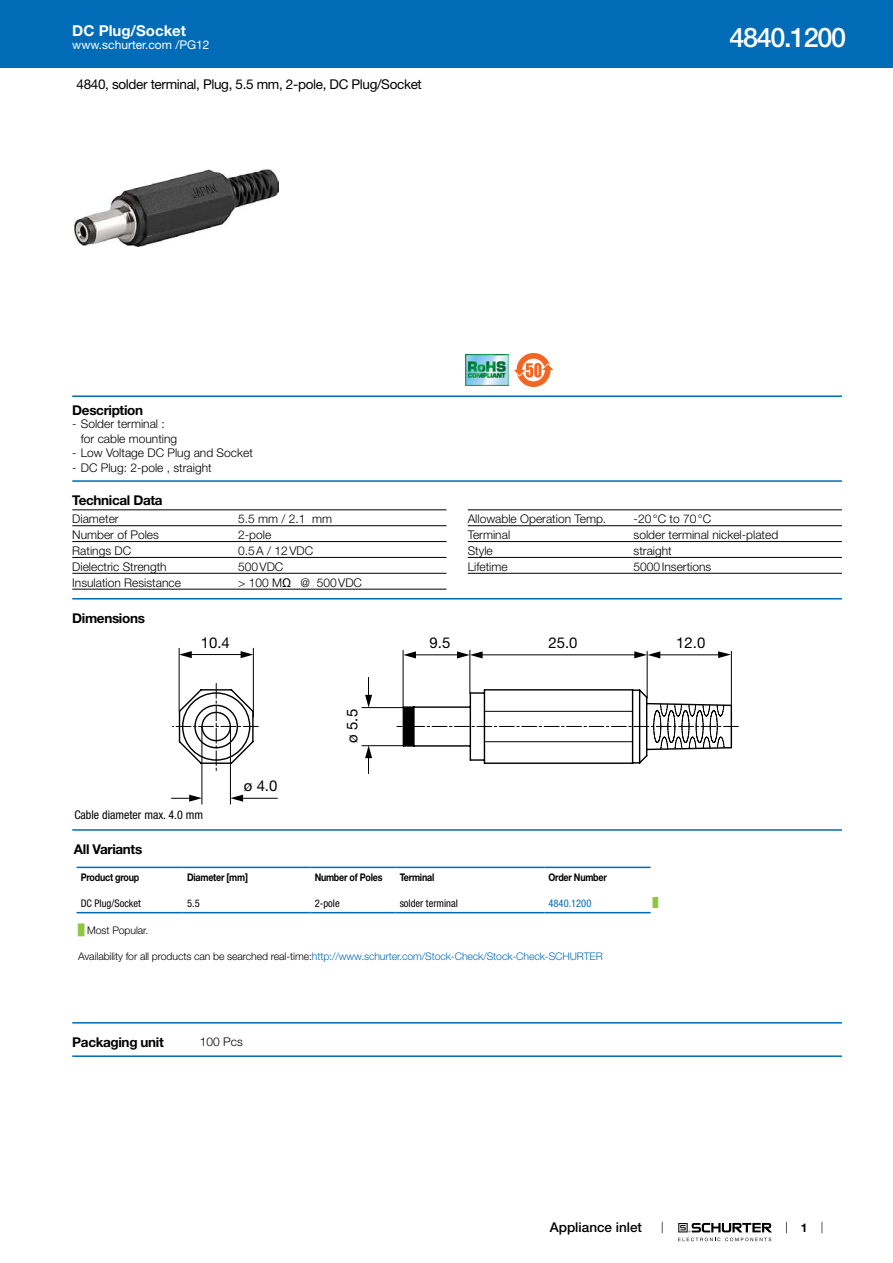
<style>
.page{position:relative;width:893px;height:1263px;background:#fff}
.page>*{position:absolute;margin:0;border:0;box-sizing:border-box;transform-origin:0 0}
.t1{font:500 27px "Helvetica Neue LT";letter-spacing:-.05em;color:#fff}
.t2{font:15px "Helvetica Neue LT";color:#000}
.t3{font:700 15px "Helvetica Neue LT";color:#fff}
.t4{font:700 13.5px "Helvetica Neue LT";letter-spacing:-.025em;color:#000}
.t5{font:13.5px "Helvetica Neue LT";letter-spacing:-.025em;color:#000}
.t6{font:500 13.5px "Helvetica Neue LT";color:#000}
.t7{font:300 12px/14.4px "Helvetica Neue LT";color:#000}
.t8{font:condensed 12px "Helvetica Neue LT";color:#000}
.t9{font:12px "Helvetica Neue LT";color:#fff}
.t10{font:700 12px "Helvetica Neue LT";color:#000}
.t11{font:300 10.5px "Helvetica Neue LT";letter-spacing:-.01em;color:#006bb6}
.t12{font:700 10.5px "Helvetica Neue LT";letter-spacing:-.025em;color:#000;scale:.85 1}
.t13{font:condensed 10.5px "Helvetica Neue LT";color:#000}
.t14{font:300 10.5px "Helvetica Neue LT";letter-spacing:-.01em;color:#000}
.t15{font:condensed 10.5px "Helvetica Neue LT";color:#006bb6}
.t16{font:9px "Arial Unicode MS";color:#8dc63f}
.s1{font-family:"Arial Unicode MS";font-weight:400}
.s2{font-family:"Arial Unicode MS";font-weight:400;color:#8dc63f}
.s3{color:#000}
</style>
<div class="page">
<svg style="left:678px;top:1223px;width:94px;height:18px"></svg>
<div style="left:0;top:0;width:893px;height:68px;background:#006bb6"></div>
<img style="left:74px;top:170px;width:205px;height:77px">
<img style="left:466px;top:354px;width:42px;height:32px">
<svg style="left:517px;top:353px;width:34px;height:34px"></svg>
<div style="left:522px;top:359px;width:23px;height:22px;background:#fff;border-radius:50%"></div>
<svg style="left:514px;top:363px;width:40px;height:15px"></svg>
<hr style="left:72px;top:395px;width:770px;height:2px;background:#006bb6">
<hr style="left:72px;top:480px;width:770px;height:2px;background:#006bb6">
<hr style="left:72px;top:509px;width:374px;height:1px;background:#000">
<hr style="left:72px;top:525px;width:374px;height:1px;background:#000">
<hr style="left:72px;top:541px;width:374px;height:1px;background:#000">
<hr style="left:72px;top:557px;width:374px;height:1px;background:#000">
<hr style="left:72px;top:573px;width:374px;height:1px;background:#000">
<hr style="left:72px;top:589px;width:374px;height:1px;background:#000">
<hr style="left:468px;top:509px;width:374px;height:1px;background:#000">
<hr style="left:468px;top:525px;width:374px;height:1px;background:#000">
<hr style="left:468px;top:541px;width:374px;height:1px;background:#000">
<hr style="left:468px;top:557px;width:374px;height:1px;background:#000">
<hr style="left:468px;top:573px;width:374px;height:1px;background:#000">
<hr style="left:72px;top:598px;width:770px;height:1px;background:#006bb6">
<hr style="left:478px;top:654px;width:161px;height:1px;background:#000">
<hr style="left:411px;top:654px;width:54px;height:1px;background:#000">
<hr style="left:187px;top:654px;width:60px;height:1px;background:#000">
<hr style="left:237px;top:798px;width:40px;height:1px;background:#000">
<hr style="left:654px;top:654px;width:66px;height:1px;background:#000">
<hr style="left:647px;top:651px;width:1px;height:47px;background:#000">
<hr style="left:470px;top:650px;width:1px;height:43px;background:#000">
<hr style="left:403px;top:650px;width:1px;height:57px;background:#000">
<hr style="left:179px;top:648px;width:1px;height:63px;background:#000">
<hr style="left:253px;top:648px;width:1px;height:69px;background:#000">
<hr style="left:731px;top:651px;width:1px;height:54px;background:#000">
<hr style="left:230px;top:727px;width:1px;height:77px;background:#000">
<hr style="left:202px;top:727px;width:1px;height:77px;background:#000">
<svg style="left:718px;top:651px;width:13px;height:7px"></svg>
<svg style="left:457px;top:651px;width:26px;height:7px"></svg>
<svg style="left:403px;top:651px;width:13px;height:7px"></svg>
<svg style="left:179px;top:651px;width:13px;height:7px"></svg>
<svg style="left:241px;top:651px;width:12px;height:7px"></svg>
<svg style="left:634px;top:651px;width:26px;height:7px"></svg>
<svg style="left:230px;top:795px;width:13px;height:7px"></svg>
<svg style="left:172px;top:795px;width:30px;height:7px"></svg>
<svg style="left:172px;top:677px;width:566px;height:97px"></svg>
<hr style="left:72px;top:829px;width:770px;height:2px;background:#006bb6">
<svg style="left:77px;top:868px;width:574px;height:46px"></svg>
<hr style="left:77px;top:867px;width:106px;height:1px;background:#006bb6">
<hr style="left:183px;top:867px;width:127px;height:1px;background:#006bb6">
<hr style="left:310px;top:867px;width:85px;height:1px;background:#006bb6">
<hr style="left:395px;top:867px;width:149px;height:1px;background:#006bb6">
<hr style="left:544px;top:867px;width:107px;height:1px;background:#006bb6">
<hr style="left:77px;top:912px;width:106px;height:1px;background:#006bb6">
<hr style="left:183px;top:912px;width:127px;height:1px;background:#006bb6">
<hr style="left:310px;top:912px;width:85px;height:1px;background:#006bb6">
<hr style="left:395px;top:912px;width:149px;height:1px;background:#006bb6">
<hr style="left:544px;top:912px;width:107px;height:1px;background:#006bb6">
<hr style="left:72px;top:1022px;width:770px;height:1px;background:#006bb6">
<hr style="left:72px;top:1055px;width:770px;height:2px;background:#006bb6">
<p class="t3" style="left:72px;top:21px;width:115px">DC Plug/Socket</p>
<p class="t9" style="left:72px;top:38px;width:139px">www.schurter.com /PG12</p>
<p class="t5" style="left:77px;top:76px;width:347px">4840, solder terminal, Plug, 5.5 mm, 2-pole, DC Plug/Socket</p>
<h1 class="t1" style="left:729px;top:21px;width:118px">4840.1200</h1>
<p class="t4" style="left:72px;top:401px;width:72px">Description</p>
<p class="t7" style="left:81px;top:417px;width:98px;text-indent:-9px">- Solder terminal : for cable mounting</p>
<p class="t7" style="left:72px;top:445px;width:182px">- Low Voltage DC Plug and Socket</p>
<p class="t7" style="left:72px;top:460px;width:141px">- DC Plug: 2-pole , straight</p>
<p class="t4" style="left:72px;top:492px;width:92px">Technical Data</p>
<p class="t7" style="left:72px;top:511px;width:48px">Diameter</p>
<p class="t7" style="left:238px;top:511px;width:96px">5.5 mm / 2.1 mm</p>
<p class="t7" style="left:72px;top:527px;width:88px">Number of Poles</p>
<p class="t7" style="left:238px;top:527px;width:35px">2-pole</p>
<p class="t7" style="left:72px;top:543px;width:60px">Ratings DC</p>
<p class="t7" style="left:238px;top:543px;width:77px">0.5A / 12VDC</p>
<p class="t7" style="left:72px;top:559px;width:96px">Dielectric Strength</p>
<p class="t7" style="left:238px;top:559px;width:47px">500VDC</p>
<p class="t7" style="left:72px;top:575px;width:110px">Insulation Resistance</p>
<p class="t7" style="left:238px;top:575px;width:125px">&gt; 100 M<span class="s1">Ω</span> @ 500VDC</p>
<p class="t4" style="left:72px;top:610px;width:74px">Dimensions</p>
<p class="t7" style="left:468px;top:511px;width:140px">Allowable Operation Temp.</p>
<p class="t7" style="left:634px;top:511px;width:79px">-20°C to 70°C</p>
<p class="t7" style="left:468px;top:527px;width:44px">Terminal</p>
<p class="t7" style="left:634px;top:527px;width:146px">solder terminal nickel-plated</p>
<p class="t7" style="left:468px;top:543px;width:27px">Style</p>
<p class="t7" style="left:634px;top:543px;width:40px">straight</p>
<p class="t7" style="left:468px;top:559px;width:41px">Lifetime</p>
<p class="t7" style="left:634px;top:559px;width:79px">5000Insertions</p>
<p class="t2" style="left:201px;top:633px;width:31px">10.4</p>
<p class="t2" style="left:430px;top:634px;width:22px">9.5</p>
<p class="t2" style="left:548px;top:634px;width:31px">25.0</p>
<p class="t2" style="left:676px;top:634px;width:31px">12.0</p>
<p class="t2" style="left:244px;top:777px;width:35px">ø 4.0</p>
<p class="t2" style="left:343px;top:743px;width:35px;rotate:-90deg">ø 5.5</p>
<p class="t8" style="left:74px;top:808px;width:130px">Cable diameter max. 4.0 mm</p>
<p class="t4" style="left:74px;top:841px;width:70px">All Variants</p>
<p class="t12" style="left:81px;top:870px;width:70px">Product group</p>
<p class="t12" style="left:187px;top:870px;width:73px">Diameter [mm]</p>
<p class="t12" style="left:315px;top:870px;width:81px">Number of Poles</p>
<p class="t12" style="left:400px;top:870px;width:42px">Terminal</p>
<p class="t12" style="left:548px;top:870px;width:70px">Order Number</p>
<p class="t13" style="left:81px;top:897px;width:62px">DC Plug/Socket</p>
<p class="t13" style="left:187px;top:897px;width:14px">5.5</p>
<p class="t13" style="left:315px;top:897px;width:27px">2-pole</p>
<p class="t13" style="left:400px;top:897px;width:60px">solder terminal</p>
<p class="t15" style="left:548px;top:897px;width:44px">4840.1200</p>
<p class="t16" style="left:653px;top:897px;width:7px">█</p>
<p class="t14" style="left:78px;top:923px;width:72px"><span class="s2">█</span> Most Popular.</p>
<p class="t11" style="left:78px;top:950px;width:526px"><span class="s3">Availability for all products can be searched real-time:</span>http://www.schurter.com/Stock-Check/Stock-Check-SCHURTER</p>
<p class="t4" style="left:72px;top:1034px;width:93px">Packaging unit</p>
<p class="t7" style="left:200px;top:1034px;width:44px">100 Pcs</p>
<p class="t6" style="left:550px;top:1219px;width:94px">Appliance inlet</p>
<p class="t10" style="left:801px;top:1220px;width:8px">1</p>
</div>
